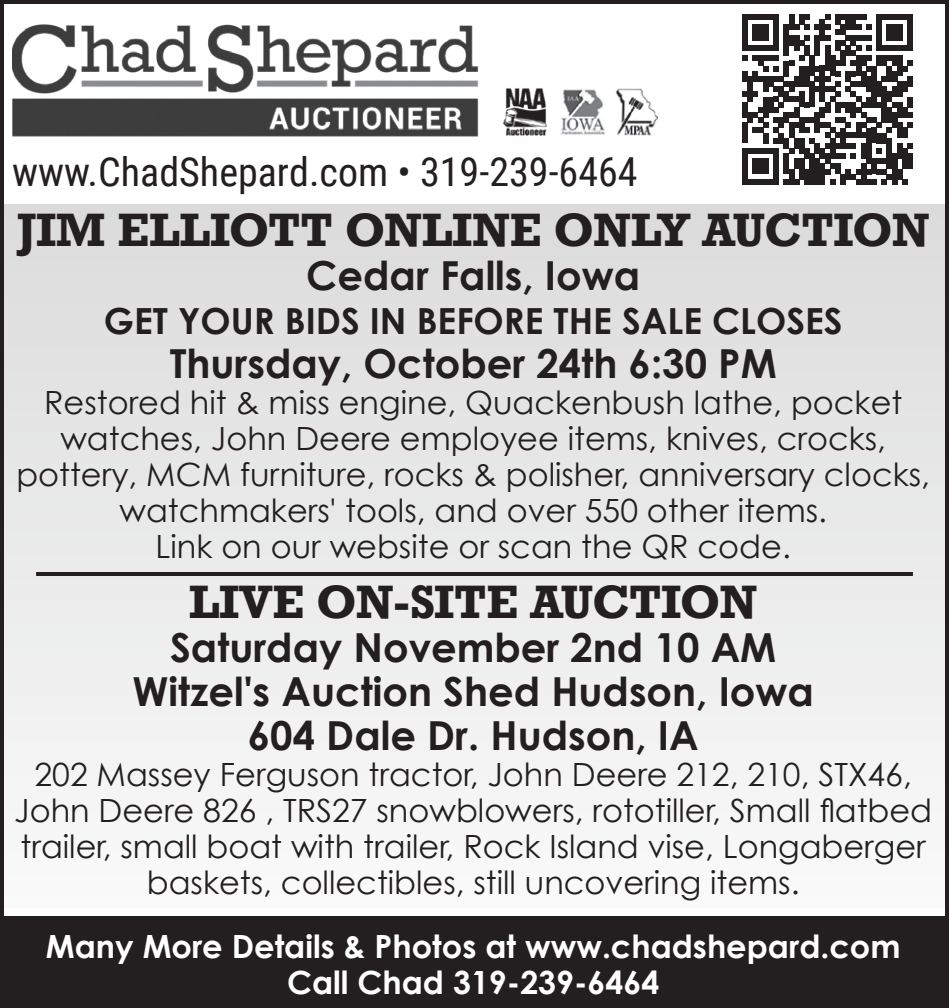
<style>
.page{position:relative;width:949px;height:1008px;background:#fff}
.page>*{position:absolute;margin:0;border:0;box-sizing:border-box;transform-origin:0 0}
.t1{font:700 44px "Rockwell";color:#231f20}
.t2{font:700 40px "Century Gothic";color:#231f20}
.t3{font:40px "Roboto Condensed";color:#231f20}
.t4{font:700 36px "Century Gothic";color:#231f20}
.t5{font:32px/36px "Century Gothic";color:#231f20;text-align:center}
.t6{font:700 32px "Century Gothic";color:#fff}
</style>
<div class="page">
<div style="left:0;top:204px;width:948px;height:703px;background:linear-gradient(to bottom,#dbdbdc,#fafafa)"></div>
<div style="left:0;top:917px;width:948px;height:87px;background:#231f20"></div>
<svg style="left:742px;top:14px;width:170px;height:170px"></svg>
<div style="left:907px;top:154px;width:5px;height:15px;background:#231f20"></div>
<img style="left:12px;top:24px;width:467px;height:113px">
<img style="left:503px;top:88px;width:155px;height:48px">
<div style="left:0;top:0;width:948px;height:1008px;border:4px solid #231f20"></div>
<hr style="left:36px;top:572px;width:876px;height:4px;background:#231f20">
<p class="t3" style="left:12px;top:144px;width:627px">www.ChadShepard.com • 319-239-6464</p>
<p class="t1" style="left:17px;top:202px;width:913px">JIM ELLIOTT ONLINE ONLY AUCTION</p>
<p class="t2" style="left:306px;top:250px;width:335px">Cedar Falls, Iowa</p>
<p class="t4" style="left:104px;top:298px;width:740px">GET YOUR BIDS IN BEFORE THE SALE CLOSES</p>
<p class="t2" style="left:170px;top:338px;width:608px">Thursday, October 24th 6:30 PM</p>
<p class="t5" style="left:16px;top:384px;width:914px">Restored hit &amp; miss engine, Quackenbush lathe, pocket watches, John Deere employee items, knives, crocks, pottery, MCM furniture, rocks &amp; polisher, anniversary clocks, watchmakers' tools, and over 550 other items.</p>
<p class="t5" style="left:156px;top:528px;width:636px">Link on our website or scan the QR code.</p>
<p class="t1" style="left:189px;top:574px;width:569px">LIVE ON-SITE AUCTION</p>
<p class="t2" style="left:170px;top:622px;width:607px">Saturday November 2nd 10 AM</p>
<p class="t2" style="left:132px;top:666px;width:682px">Witzel's Auction Shed Hudson, Iowa</p>
<p class="t2" style="left:248px;top:710px;width:452px">604 Dale Dr. Hudson, IA</p>
<p class="t5" style="left:14px;top:756px;width:919px">202 Massey Ferguson tractor, John Deere 212, 210, STX46, John Deere 826 , TRS27 snowblowers, rototiller, Small flatbed trailer, small boat with trailer, Rock Island vise, Longaberger baskets, collectibles, still uncovering items.</p>
<p class="t6" style="left:46px;top:926px;width:855px">Many More Details &amp; Photos at www.chadshepard.com</p>
<p class="t6" style="left:287px;top:962px;width:373px">Call Chad 319-239-6464</p>
</div>
